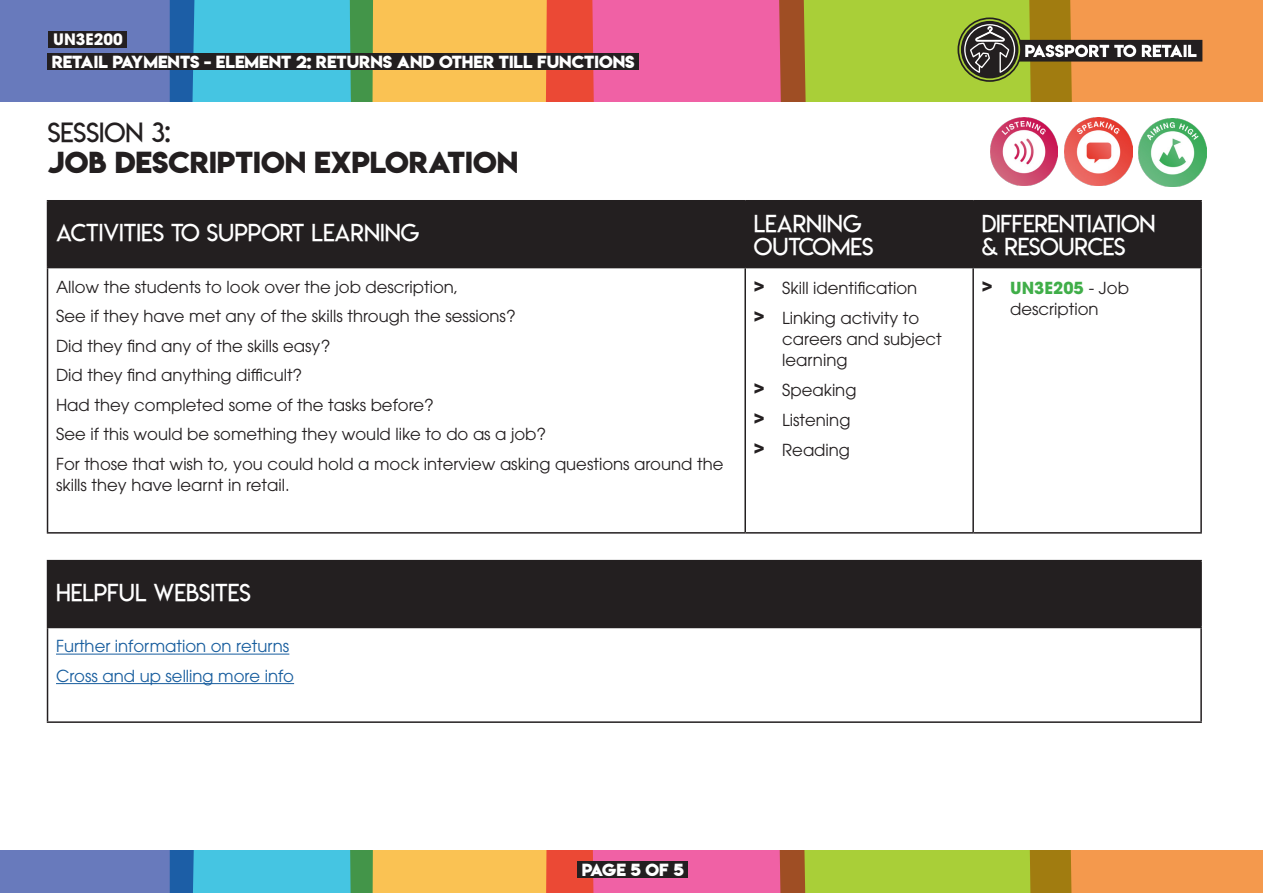
<style>
.page{position:relative;width:1263px;height:893px;background:#fff}
.page>*{position:absolute;margin:0;border:0;box-sizing:border-box;transform-origin:0 0}
.t1{font:27px/30px "Lemon Milkbold";color:#231f20}
.t2{font:24px/22.5px "Lemon Milklight";color:#fff}
.t3{font:16.5px/21px "ITC Avant Garde Pro";color:#231f20}
.t4{font:16.5px "ITC Avant Garde Pro";color:#175d9e}
.t5{font:15.6px "Lemon Milkbold";color:#fff}
.t6{font:700 15.6px "ITC Avant Garde Pro";color:#fff}
.s1{font-family:"Lemon Milklight"}
.s2{font-weight:700;color:#40ae49}
</style>
<div class="page">
<div style="left:48px;top:201px;width:1152px;height:66px;background:#231f20"></div>
<hr style="left:47px;top:200px;width:698px;height:1px;background:#231f20">
<hr style="left:47px;top:201px;width:1px;height:66px;background:#231f20">
<hr style="left:745px;top:200px;width:228px;height:1px;background:#231f20">
<hr style="left:744px;top:201px;width:2px;height:66px;background:#231f20">
<hr style="left:973px;top:200px;width:229px;height:1px;background:#231f20">
<hr style="left:972px;top:201px;width:2px;height:66px;background:#231f20">
<hr style="left:1200px;top:201px;width:2px;height:66px;background:#231f20">
<hr style="left:47px;top:267px;width:698px;height:1px;background:#231f20">
<hr style="left:47px;top:268px;width:1px;height:264px;background:#231f20">
<hr style="left:745px;top:267px;width:228px;height:1px;background:#231f20">
<hr style="left:744px;top:268px;width:2px;height:264px;background:#231f20">
<hr style="left:973px;top:267px;width:229px;height:1px;background:#231f20">
<hr style="left:972px;top:268px;width:2px;height:264px;background:#231f20">
<hr style="left:1200px;top:268px;width:2px;height:264px;background:#231f20">
<hr style="left:47px;top:532px;width:698px;height:2px;background:#231f20">
<hr style="left:745px;top:532px;width:228px;height:2px;background:#231f20">
<hr style="left:973px;top:532px;width:229px;height:2px;background:#231f20">
<div style="left:48px;top:561px;width:1153px;height:66px;background:#231f20"></div>
<hr style="left:47px;top:560px;width:1155px;height:1px;background:#231f20">
<hr style="left:47px;top:561px;width:1px;height:66px;background:#231f20">
<hr style="left:1200px;top:561px;width:2px;height:66px;background:#231f20">
<hr style="left:47px;top:627px;width:1155px;height:1px;background:#231f20">
<hr style="left:47px;top:628px;width:1px;height:93px;background:#231f20">
<hr style="left:1200px;top:628px;width:2px;height:93px;background:#231f20">
<hr style="left:47px;top:721px;width:1155px;height:2px;background:#231f20">
<hr style="left:56px;top:654px;width:233px;height:1px;background:#175d9e">
<hr style="left:56px;top:683px;width:238px;height:1px;background:#175d9e">
<svg style="left:0;top:851px;width:1263px;height:42px;background:#af9c75"></svg>
<div style="left:578px;top:862px;width:110px;height:16px;background:#231f20"></div>
<svg style="left:0;top:0;width:1263px;height:102px;background:#ae9574"></svg>
<img style="left:1138px;top:119px;width:68px;height:67px">
<img style="left:990px;top:118px;width:68px;height:67px">
<img style="left:1064px;top:118px;width:68px;height:67px">
<div style="left:48px;top:53px;width:591px;height:17px;background:#231f20"></div>
<div style="left:49px;top:31px;width:78px;height:17px;background:#231f20"></div>
<p class="t6" style="left:53px;top:29px;width:71px">UN3E200</p>
<p class="t6" style="left:76px;top:29px;width:47px">Ind 1</p>
<p class="t5" style="left:52px;top:50px;width:584px">RETAIL PAYMENTS - ELEMENT 2: RETURNS AND OTHER TILL FUNCTIONS</p>
<p class="t1" style="left:48px;top:117px;width:472px"><span class="s1">SESSION 3:<br></span>JOB DESCRIPTION EXPLORATION</p>
<p class="t2" style="left:56px;top:221px;width:365px">ACTIVITIES TO SUPPORT LEARNING</p>
<p class="t2" style="left:754px;top:213px;width:121px">LEARNING<br>OUTCOMES</p>
<p class="t2" style="left:982px;top:213px;width:175px">DIFFERENTIATION &amp; RESOURCES</p>
<p class="t3" style="left:56px;top:276px;width:404px">Allow the students to look over the job description,</p>
<p class="t3" style="left:56px;top:305px;width:461px">See if they have met any of the skills through the sessions?</p>
<p class="t3" style="left:56px;top:335px;width:276px">Did they find any of the skills easy?</p>
<p class="t3" style="left:56px;top:364px;width:248px">Did they find anything difficult?</p>
<p class="t3" style="left:56px;top:394px;width:379px">Had they completed some of the tasks before?</p>
<p class="t3" style="left:56px;top:423px;width:492px">See if this would be something they would like to do as a job?</p>
<p class="t3" style="left:56px;top:453px;width:669px">For those that wish to, you could hold a mock interview asking questions around the skills they have learnt in retail.</p>
<p class="t3" style="left:754px;top:277px;width:165px"><sup>&gt;</sup> Skill identification</p>
<p class="t3" style="left:782px;top:307px;width:161px;text-indent:-29px"><sup>&gt;</sup> Linking activity to careers and subject learning</p>
<p class="t3" style="left:754px;top:379px;width:104px"><sup>&gt;</sup> Speaking</p>
<p class="t3" style="left:754px;top:409px;width:98px"><sup>&gt;</sup> Listening</p>
<p class="t3" style="left:754px;top:439px;width:98px"><sup>&gt;</sup> Reading</p>
<p class="t3" style="left:982px;top:277px;width:149px;text-align:center"><sup>&gt;</sup> <span class="s2">UN3E205</span> - Job description</p>
<p class="t2" style="left:56px;top:581px;width:196px">HELPFUL WEBSITES</p>
<p class="t4" style="left:56px;top:636px;width:235px">Further information on returns</p>
<p class="t4" style="left:56px;top:666px;width:240px">Cross and up selling more info</p>
<p class="t5" style="left:582px;top:859px;width:103px">PAGE 5 OF 5</p>
</div>
